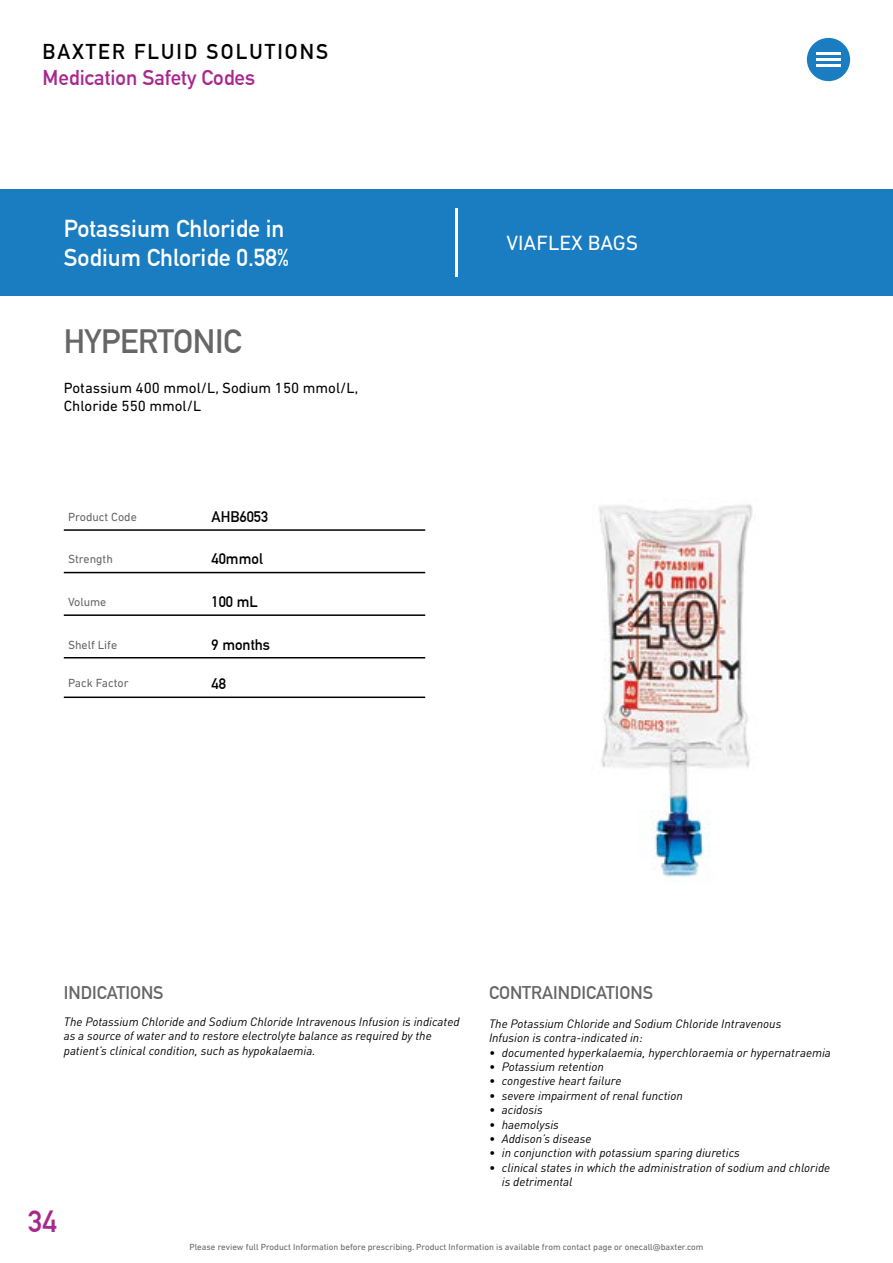
<style>
.page{position:relative;width:893px;height:1263px;background:#fff}
.page>*{position:absolute;margin:0;border:0;box-sizing:border-box;transform-origin:0 0}
.tonic_heading{font:700 33px "DIN Alternate";letter-spacing:-.01em;color:#666667}
.t1{font:700 30px "DIN Alternate";color:#a8288e}
.t2{font:700 24px/28.8px "DIN Alternate";color:#fff}
.Paragraph_Style_1{font:700 21px "DIN Alternate";color:#a8288e}
.t3{font:700 21px "DIN Alternate";letter-spacing:.1em;color:#000}
.viaflex{font:21px "DIN Next LT Pro";color:#fff}
.t4{font:700 18px "DIN Alternate";color:#666667}
.t5{font:15px "DIN Next LT Pro";color:#000}
.t6{font:700 15px "DIN Alternate";color:#000}
.t7{font:italic 12px/14.4px "DIN";color:#000}
.t8{font:12px "DIN Next LT Pro";color:#666667}
.t9{font:12px "DIN Next LT Pro";color:#666767}
.t10{font:9px "DIN Next LT Pro";color:#666667}
</style>
<div class="page">
<div style="left:0;top:189px;width:893px;height:107px;background:#1a7cc1"></div>
<div style="left:807px;top:38px;width:43px;height:43px;background:#1a7cc1;border-radius:50%"></div>
<hr style="left:816px;top:53px;width:25px;height:2px;background:#fff">
<hr style="left:816px;top:58px;width:25px;height:3px;background:#fff">
<hr style="left:816px;top:64px;width:25px;height:3px;background:#fff">
<hr style="left:455px;top:208px;width:2px;height:68px;background:#fff">
<img style="left:598px;top:504px;width:155px;height:377px">
<hr style="left:64px;top:657px;width:361px;height:1px;background:#000">
<hr style="left:64px;top:572px;width:361px;height:1px;background:#000">
<hr style="left:64px;top:614px;width:361px;height:2px;background:#000">
<hr style="left:64px;top:529px;width:361px;height:2px;background:#000">
<hr style="left:64px;top:696px;width:361px;height:2px;background:#000">
<h3 class="t3" style="left:43px;top:35px;width:287px">BAXTER FLUID SOLUTIONS</h3>
<p class="Paragraph_Style_1" style="left:43px;top:61px;width:214px">Medication Safety Codes</p>
<p class="t2" style="left:64px;top:212px;width:227px">Potassium Chloride in<br>Sodium Chloride 0.58%</p>
<p class="tonic_heading" style="left:64px;top:316px;width:179px">HYPERTONIC</p>
<p class="t5" style="left:64px;top:379px;width:296px">Potassium 400 mmol/L, Sodium 150 mmol/L,</p>
<p class="t5" style="left:64px;top:397px;width:139px">Chloride 550 mmol/L</p>
<p class="t8" style="left:68px;top:510px;width:70px">Product Code</p>
<p class="t9" style="left:68px;top:552px;width:46px">Strength</p>
<p class="t9" style="left:68px;top:595px;width:40px">Volume</p>
<p class="t8" style="left:68px;top:638px;width:51px">Shelf Life</p>
<p class="t6" style="left:212px;top:505px;width:58px">AHB6053</p>
<p class="t6" style="left:212px;top:548px;width:53px">40mmol</p>
<p class="t6" style="left:212px;top:590px;width:48px">100 mL</p>
<p class="t6" style="left:212px;top:633px;width:60px">9 months</p>
<p class="t8" style="left:68px;top:675px;width:62px">Pack Factor</p>
<p class="t6" style="left:212px;top:672px;width:16px">48</p>
<p class="viaflex" style="left:506px;top:230px;width:133px">VIAFLEX BAGS</p>
<p class="t4" style="left:64px;top:979px;width:101px">INDICATIONS</p>
<p class="t4" style="left:489px;top:979px;width:166px">CONTRAINDICATIONS</p>
<p class="t7" style="left:64px;top:1014px;width:397px">The Potassium Chloride and Sodium Chloride Intravenous Infusion is indicated as a source of water and to restore electrolyte balance as required by the patient’s clinical condition, such as hypokalaemia.</p>
<p class="t7" style="left:489px;top:1016px;width:294px">The Potassium Chloride and Sodium Chloride Intravenous</p>
<p class="t7" style="left:489px;top:1030px;width:155px">Infusion is contra-indicated in:</p>
<p class="t7" style="left:489px;top:1045px;width:343px">• documented hyperkalaemia, hyperchloraemia or hypernatraemia</p>
<p class="t7" style="left:489px;top:1059px;width:116px">• Potassium retention</p>
<p class="t7" style="left:489px;top:1073px;width:134px">• congestive heart failure</p>
<p class="t7" style="left:489px;top:1088px;width:195px">• severe impairment of renal function</p>
<p class="t7" style="left:489px;top:1102px;width:55px">• acidosis</p>
<p class="t7" style="left:489px;top:1117px;width:71px">• haemolysis</p>
<p class="t7" style="left:489px;top:1131px;width:104px">• Addison’s disease</p>
<p class="t7" style="left:489px;top:1145px;width:252px">• in conjunction with potassium sparing diuretics</p>
<p class="t7" style="left:502px;top:1160px;width:330px;text-indent:-13px">• clinical states in which the administration of sodium and chloride is detrimental</p>
<h2 class="t1" style="left:28px;top:1199px;width:30px">34</h2>
<p class="t10" style="left:189px;top:1242px;width:516px">Please review full Product Information before prescribing. Product Information is available from contact page or onecall@baxter.com</p>
</div>
